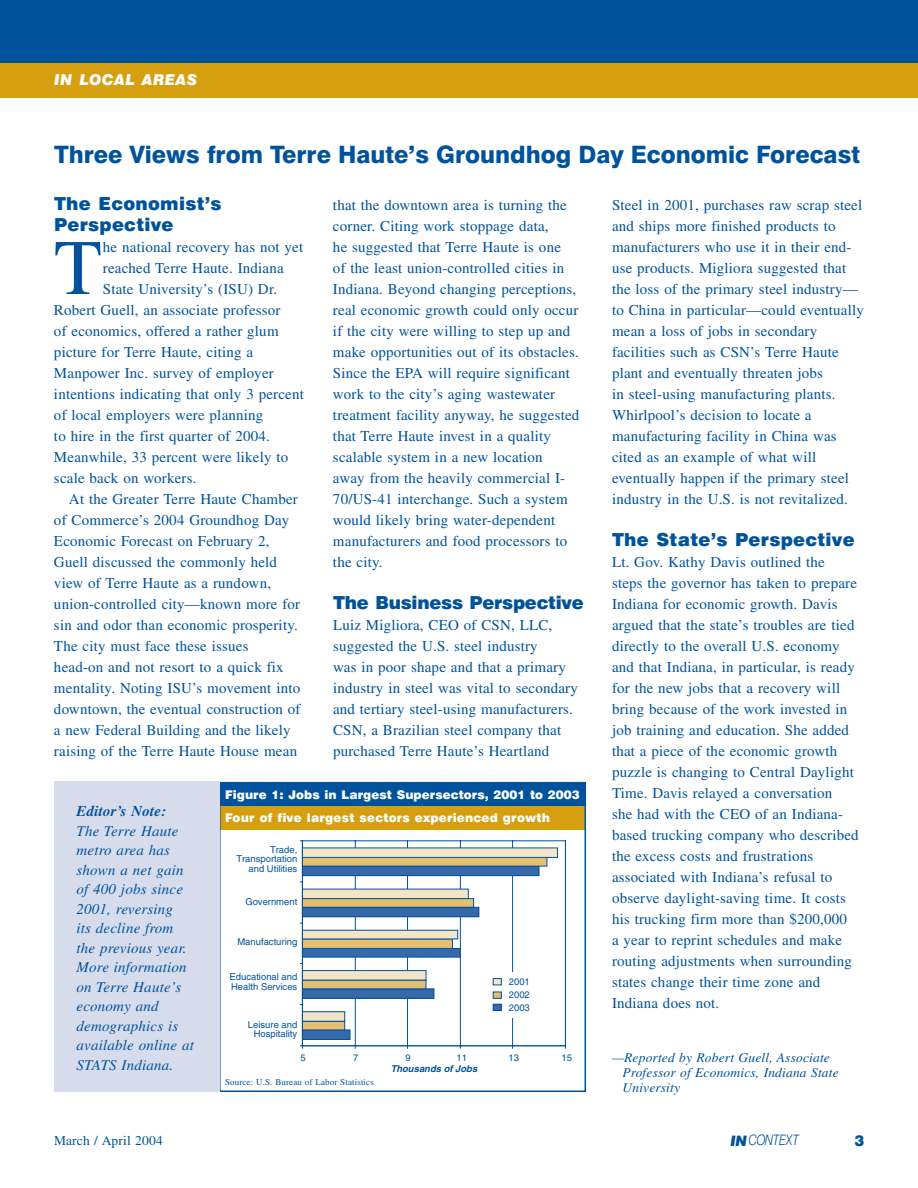
<style>
.page{position:relative;width:918px;height:1188px;background:#fff}
.page>*{position:absolute;margin:0;border:0;box-sizing:border-box;transform-origin:0 0}
.t1{font:78.45px "Times";color:#00539b}
.t2{font:800 24px "Swiss 721 BT";color:#00539b}
.t3{font:900 18px/21px "Swiss 721 BT";letter-spacing:.015em;color:#00539b}
.t4{font:900 18px "Swiss 721 BT";letter-spacing:-.015em;color:#00539b}
.t5{font:15px/21px "Times";letter-spacing:.01em;color:#00539b}
.t6{font:italic 15px/19.5px "Times";letter-spacing:.01em;color:#00539b}
.t7{font:italic 900 15px "Swiss 721 BT";letter-spacing:.04em;color:#fff}
.t8{font:900 15px "Swiss 721 BT";color:#00539b}
.t9{font:italic 300 14.4px "Swiss 721 BT";letter-spacing:-.02em;color:#00539b;scale:.85 1}
.t10{font:italic 13.5px/15px "Times";letter-spacing:.01em;color:#00539b}
.t11{font:13.5px "Times";letter-spacing:.015em;color:#00539b}
.t12{font:900 12px/23.5px "Swiss 721 BT";letter-spacing:.005em;color:#fff}
.t13{font:9.45px/9.4px "Helvetica";color:#00539b;text-align:right}
.t14{font:italic 700 9.45px "Helvetica";color:#00539b}
.t15{font:9px "Times";letter-spacing:.01em;color:#00539b}
.s1{font-weight:700}
.s2{font-weight:900}
</style>
<div class="page">
<div style="left:0;top:62px;width:918px;height:36px;background:#d59f0f"></div>
<div style="left:0;top:0;width:918px;height:62px;background:#00539b"></div>
<div style="left:219px;top:806px;width:367px;height:24px;background:#d59f0f"></div>
<svg style="left:300px;top:840px;width:266px;height:209px"></svg>
<div style="left:477px;top:972px;width:74px;height:46px;background:#fff"></div>
<div style="left:493px;top:979px;width:8px;height:6px;background:#f5e5c7"></div>
<div style="left:493px;top:978px;width:9px;height:7px;border:1px solid #00539b"></div>
<div style="left:493px;top:992px;width:8px;height:6px;background:#e5bf71"></div>
<div style="left:493px;top:992px;width:9px;height:7px;border:1px solid #00539b"></div>
<div style="left:493px;top:1004px;width:8px;height:7px;background:#3768a9"></div>
<div style="left:493px;top:1004px;width:9px;height:7px;border:1px solid #00539b"></div>
<div style="left:219px;top:782px;width:367px;height:310px;border:2px solid #00539b"></div>
<div style="left:219px;top:782px;width:367px;height:24px;background:#00539b"></div>
<div style="left:54px;top:782px;width:165px;height:310px;background:#d7dced"></div>
<p class="t7" style="left:55px;top:70px;width:163px">IN THE SPOTLIGHT</p>
<p class="t7" style="left:54px;top:75px;width:145px">IN LOCAL AREAS</p>
<h1 class="t2" style="left:54px;top:146px;width:808px">Three Views from Terre Haute’s Groundhog Day Economic Forecast</h1>
<h2 class="t3" style="left:54px;top:195px;width:169px">The Economist’s<br>Perspective</h2>
<p class="t1" style="left:54px;top:239px;width:49px">T</p>
<p class="t5" style="left:103px;top:238px;width:202px">he national recovery has not yet</p>
<p class="t5" style="left:103px;top:259px;width:182px">reached Terre Haute. Indiana</p>
<p class="t5" style="left:103px;top:280px;width:176px">State University’s (ISU) Dr.</p>
<p class="t5" style="left:54px;top:301px;width:228px">Robert Guell, an associate professor</p>
<p class="t5" style="left:54px;top:322px;width:226px">of economics, offered a rather glum</p>
<p class="t5" style="left:54px;top:343px;width:201px">picture for Terre Haute, citing a</p>
<p class="t5" style="left:54px;top:364px;width:221px">Manpower Inc. survey of employer</p>
<p class="t5" style="left:54px;top:385px;width:251px">intentions indicating that only 3 percent</p>
<p class="t5" style="left:54px;top:406px;width:211px">of local employers were planning</p>
<p class="t5" style="left:54px;top:427px;width:217px">to hire in the first quarter of 2004.</p>
<p class="t5" style="left:54px;top:448px;width:236px">Meanwhile, 33 percent were likely to</p>
<p class="t5" style="left:54px;top:469px;width:144px">scale back on workers.</p>
<p class="t5" style="left:54px;top:490px;width:248px;text-indent:15px">At the Greater Terre Haute Chamber of Commerce’s 2004 Groundhog Day Economic Forecast on February 2, Guell discussed the commonly held view of Terre Haute as a rundown, union-controlled city—known more for sin and odor than economic prosperity.<br>The city must face these issues head-on and not resort to a quick fix mentality. Noting ISU’s movement into downtown, the eventual construction of a new Federal Building and the likely raising of the Terre Haute House mean</p>
<p class="t5" style="left:333px;top:196px;width:248px">that the downtown area is turning the corner. Citing work stoppage data,<br>he suggested that Terre Haute is one<br>of the least union-controlled cities in Indiana. Beyond changing perceptions, real economic growth could only occur if the city were willing to step up and make opportunities out of its obstacles.<br>Since the EPA will require significant work to the city’s aging wastewater treatment facility anyway, he suggested that Terre Haute invest in a quality scalable system in a new location<br>away from the heavily commercial I-70/US-41 interchange. Such a system would likely bring water-dependent manufacturers and food processors to the city.</p>
<h2 class="t4" style="left:333px;top:596px;width:252px">The Business Perspective</h2>
<p class="t5" style="left:333px;top:616px;width:246px">Luiz Migliora, CEO of CSN, LLC, suggested the U.S. steel industry<br>was in poor shape and that a primary industry in steel was vital to secondary and tertiary steel-using manufacturers.<br>CSN, a Brazilian steel company that purchased Terre Haute’s Heartland</p>
<p class="t6" style="left:76px;top:803px;width:119px"><span class="s1">Editor’s Note:<br></span>The Terre Haute metro area has shown a net gain of 400 jobs since<br>2001, reversing<br>its decline from the previous year.<br>More information on Terre Haute’s economy and demographics is available online at<br>STATS Indiana.</p>
<p class="t12" style="left:225px;top:784px;width:356px">Figure 1: Jobs in Largest Supersectors, 2001 to 2003<br>Four of five largest sectors experienced growth</p>
<p class="t13" style="left:236px;top:846px;width:62px">Trade,<br>Transportation and Utilities</p>
<p class="t13" style="left:245px;top:898px;width:53px">Government</p>
<p class="t13" style="left:237px;top:938px;width:61px">Manufacturing</p>
<p class="t13" style="left:230px;top:973px;width:69px;text-align:left">Educational and<br>Health Services</p>
<p class="t13" style="left:248px;top:1021px;width:51px">Leisure and<br>Hospitality</p>
<p class="t13" style="left:509px;top:975px;width:23px;line-height:13.4px;text-align:justify">2001<br>2002<br>2003</p>
<p class="t13" style="left:300px;top:1054px;width:7px">5</p>
<p class="t13" style="left:353px;top:1054px;width:7px">7</p>
<p class="t13" style="left:406px;top:1054px;width:7px">9</p>
<p class="t13" style="left:456px;top:1054px;width:12px">11</p>
<p class="t13" style="left:509px;top:1054px;width:12px">13</p>
<p class="t13" style="left:562px;top:1054px;width:12px">15</p>
<p class="t15" style="left:225px;top:1079px;width:150px">Source: U.S. Bureau of Labor Statistics</p>
<p class="t14" style="left:391px;top:1065px;width:88px">Thousands of Jobs</p>
<p class="t5" style="left:612px;top:196px;width:253px">Steel in 2001, purchases raw scrap steel and ships more finished products to manufacturers who use it in their end&shy;use products. Migliora suggested that the loss of the primary steel industry— to China in particular—could eventually mean a loss of jobs in secondary facilities such as CSN’s Terre Haute plant and eventually threaten jobs<br>in steel-using manufacturing plants.<br>Whirlpool’s decision to locate a manufacturing facility in China was cited as an example of what will eventually happen if the primary steel industry in the U.S. is not revitalized.</p>
<h2 class="t3" style="left:612px;top:531px;width:244px">The State’s Perspective</h2>
<p class="t5" style="left:612px;top:553px;width:248px">Lt. Gov. Kathy Davis outlined the steps the governor has taken to prepare Indiana for economic growth. Davis argued that the state’s troubles are tied directly to the overall U.S. economy and that Indiana, in particular, is ready for the new jobs that a recovery will bring because of the work invested in job training and education. She added that a piece of the economic growth puzzle is changing to Central Daylight Time. Davis relayed a conversation<br>she had with the CEO of an Indiana&shy;based trucking company who described the excess costs and frustrations associated with Indiana’s refusal to observe daylight-saving time. It costs his trucking firm more than $200,000<br>a year to reprint schedules and make routing adjustments when surrounding states change their time zone and Indiana does not.</p>
<p class="t10" style="left:623px;top:1051px;width:218px;text-indent:-11px">—Reported by Robert Guell, Associate<br>Professor of Economics, Indiana State<br>University</p>
<p class="t11" style="left:54px;top:1135px;width:110px">March / April 2004</p>
<p class="t9" style="left:730px;top:1135px;width:82px"><span class="s2">IN</span>CONTEXT</p>
<p class="t8" style="left:854px;top:1135px;width:11px">3</p>
</div>
